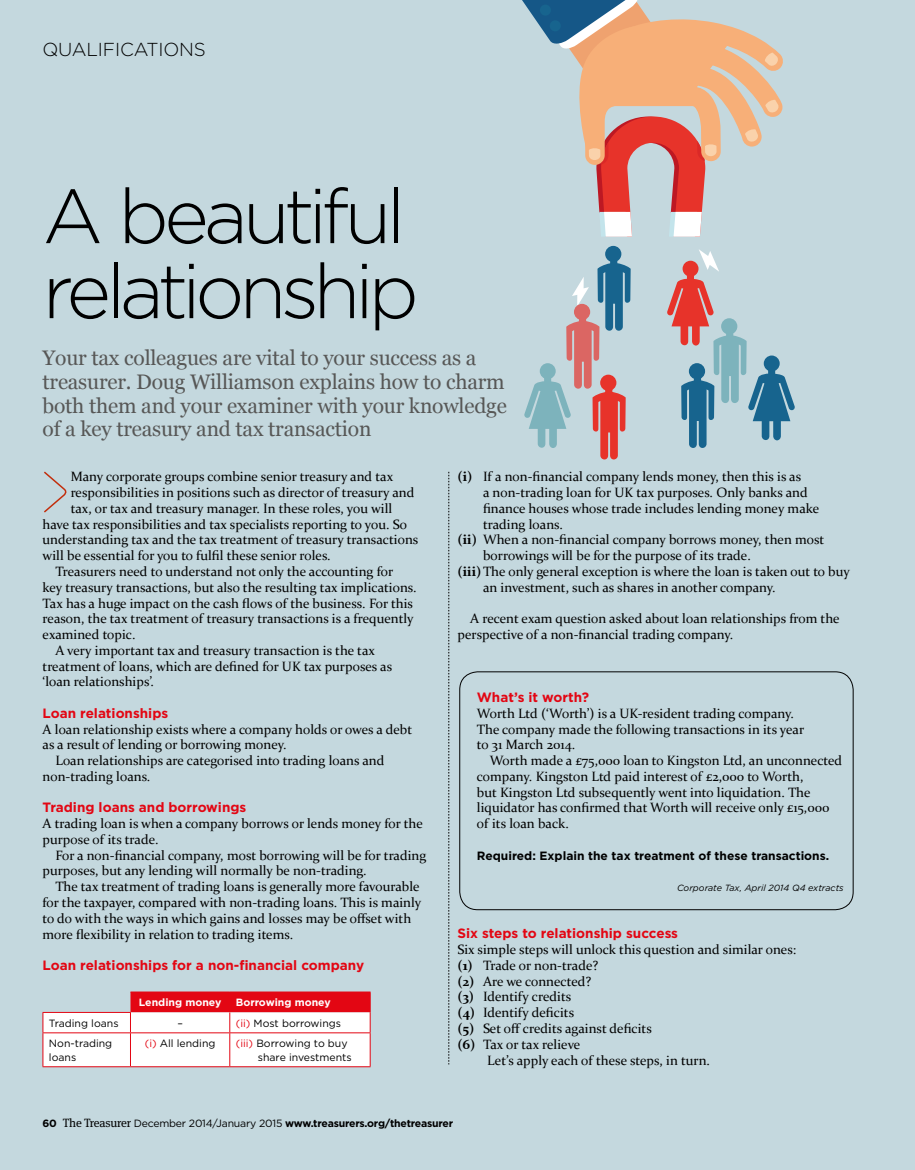
<style>
.page{position:relative;width:915px;height:1170px;background:#fff}
.page>*{position:absolute;margin:0;border:0;box-sizing:border-box;transform-origin:0 0}
.t1{font:300 76.5px/75px "Gotham";letter-spacing:-.075em;color:#000}
.t2{font:21px/23.7px "Georgia";letter-spacing:-.01em;color:#575756}
.t3{font:300 18.75px "Gotham";letter-spacing:-.01em;color:#000}
.t4{font:13.5px/15.8px "Constantia";color:#000}
.t5{font:700 13.5px "Gotham";color:#e30613}
.t6{font:700 12px "Gotham";color:#000}
.t7{font:10.5px/13.5px "Gotham";color:#000}
.t8{font:700 10.5px "Gotham";letter-spacing:-.02em;color:#000}
.t9{font:700 10.5px "Gotham";color:#fff}
.t10{font:italic 9px "Gotham";color:#000}
.s1{color:#e30613}
.s2{font-weight:700}
.s3{font-family:"Meta Serif";font-weight:400;font-size:12px}
.s4{font-weight:400}
</style>
<div class="page">
<div style="left:0;top:0;width:914px;height:1169px;background:#c4d8de"></div>
<svg style="left:44px;top:471px;width:23px;height:41px"></svg>
<hr style="left:43px;top:1066px;width:87px;height:1px;background:#e30613">
<hr style="left:130px;top:1066px;width:100px;height:1px;background:#e30613">
<hr style="left:230px;top:1066px;width:140px;height:1px;background:#e30613">
<svg style="left:43px;top:991px;width:327px;height:75px;background:#f4c4c8"></svg>
<hr style="left:43px;top:1011px;width:88px;height:1px;background:#e30613">
<svg style="left:448px;top:472px;width:1px;height:592px"></svg>
<div style="left:459px;top:671px;width:394px;height:238px;border:1px solid #000;border-radius:18px"></div>
<svg style="left:522px;top:0;width:261px;height:236px"></svg>
<svg style="left:667px;top:249px;width:127px;height:199px"></svg>
<div style="left:693px;top:374px;width:7px;height:11px;background:#17648e;border-radius:4px"></div>
<svg style="left:524px;top:246px;width:106px;height:213px"></svg>
<div style="left:578px;top:314px;width:8px;height:12px;background:#db6663;border-radius:4px"></div>
<h3 class="t3" style="left:43px;top:37px;width:165px">QUALIFICATIONS</h3>
<h1 class="t1" style="left:43px;top:176px;width:378px">A beautiful relationship</h1>
<h2 class="t2" style="left:43px;top:346px;width:465px">Your tax colleagues are vital to your success as a treasurer. Doug Williamson explains how to charm both them and your examiner with your knowledge of a key treasury and tax transaction</h2>
<p class="t4" style="left:71px;top:468px;width:324px">Many corporate groups combine senior treasury and tax</p>
<p class="t4" style="left:71px;top:484px;width:345px">responsibilities in positions such as director of treasury and</p>
<p class="t4" style="left:71px;top:500px;width:323px">tax, or tax and treasury manager. In these roles, you will</p>
<p class="t4" style="left:43px;top:515px;width:366px">have tax responsibilities and tax specialists reporting to you. So</p>
<p class="t4" style="left:43px;top:531px;width:377px">understanding tax and the tax treatment of treasury transactions</p>
<p class="t4" style="left:43px;top:547px;width:289px">will be essential for you to fulfil these senior roles.</p>
<p class="t4" style="left:55px;top:563px;width:339px">Treasurers need to understand not only the accounting for</p>
<p class="t4" style="left:43px;top:578px;width:375px">key treasury transactions, but also the resulting tax implications.</p>
<p class="t4" style="left:43px;top:594px;width:372px">Tax has a huge impact on the cash flows of the business. For this</p>
<p class="t4" style="left:43px;top:610px;width:372px">reason, the tax treatment of treasury transactions is a frequently</p>
<p class="t4" style="left:43px;top:626px;width:95px">examined topic.</p>
<p class="t4" style="left:55px;top:641px;width:321px">A very important tax and treasury transaction is the tax</p>
<p class="t4" style="left:43px;top:657px;width:351px">treatment of loans, which are defined for UK tax purposes as</p>
<p class="t4" style="left:43px;top:673px;width:113px">‘loan relationships’.</p>
<p class="t5" style="left:43px;top:704px;width:127px">Loan relationships</p>
<p class="t4" style="left:43px;top:720px;width:371px">A loan relationship exists where a company holds or owes a debt</p>
<p class="t4" style="left:43px;top:736px;width:245px">as a result of lending or borrowing money.</p>
<p class="t4" style="left:55px;top:752px;width:330px">Loan relationships are categorised into trading loans and</p>
<p class="t4" style="left:43px;top:767px;width:109px">non-trading loans.</p>
<p class="t5" style="left:43px;top:798px;width:205px">Trading loans and borrowings</p>
<p class="t4" style="left:43px;top:815px;width:381px">A trading loan is when a company borrows or lends money for the purpose of its trade.</p>
<p class="t4" style="left:43px;top:846px;width:385px;text-indent:13px">For a non-financial company, most borrowing will be for trading purposes, but any lending will normally be non-trading.</p>
<p class="t4" style="left:43px;top:878px;width:380px;text-indent:13px">The tax treatment of trading loans is generally more favourable for the taxpayer, compared with non-trading loans. This is mainly to do with the ways in which gains and losses may be offset with more flexibility in relation to trading items.</p>
<p class="t5" style="left:43px;top:956px;width:323px">Loan relationships for a non-financial company</p>
<p class="t9" style="left:139px;top:995px;width:84px">Lending money</p>
<p class="t9" style="left:236px;top:995px;width:96px">Borrowing money</p>
<p class="t7" style="left:49px;top:1016px;width:71px">Trading loans</p>
<p class="t7" style="left:177px;top:1016px;width:7px">–</p>
<p class="t7" style="left:236px;top:1016px;width:107px"><span class="s1">(ii)</span> Most borrowings</p>
<p class="t7" style="left:49px;top:1036px;width:65px">Non-trading loans</p>
<p class="t7" style="left:145px;top:1036px;width:72px"><span class="s1">(i)</span> All lending</p>
<p class="t7" style="left:258px;top:1036px;width:95px;text-indent:-22px"><span class="s1">(iii)</span> Borrowing to buy share investments</p>
<p class="t4" style="left:457px;top:468px;width:345px"><span class="s2">(i)</span> If a non-financial company lends money, then this is as</p>
<p class="t4" style="left:483px;top:484px;width:326px">a non-trading loan for UK tax purposes. Only banks and</p>
<p class="t4" style="left:483px;top:499px;width:337px">finance houses whose trade includes lending money make</p>
<p class="t4" style="left:483px;top:515px;width:81px">trading loans.</p>
<p class="t4" style="left:457px;top:531px;width:368px"><span class="s2">(ii)</span> When a non-financial company borrows money, then most</p>
<p class="t4" style="left:483px;top:547px;width:269px">borrowings will be for the purpose of its trade.</p>
<p class="t4" style="left:457px;top:563px;width:394px"><span class="s2">(iii)</span>The only general exception is where the loan is taken out to buy</p>
<p class="t4" style="left:483px;top:578px;width:294px">an investment, such as shares in another company.</p>
<p class="t4" style="left:457px;top:610px;width:383px;text-indent:13px">A recent exam question asked about loan relationships from the perspective of a non-financial trading company.</p>
<p class="t5" style="left:477px;top:688px;width:114px">What’s it worth?</p>
<p class="t4" style="left:477px;top:704px;width:328px">Worth Ltd (‘Worth’) is a UK-resident trading company.<br>The company made the following transactions in its year to 31 March 2014.</p>
<p class="t4" style="left:477px;top:751px;width:367px;text-indent:13px">Worth made a £75,000 loan to Kingston Ltd, an unconnected company. Kingston Ltd paid interest of £2,000 to Worth,<br>but Kingston Ltd subsequently went into liquidation. The liquidator has confirmed that Worth will receive only £15,000 of its loan back.</p>
<p class="t6" style="left:477px;top:847px;width:353px">Required: Explain the tax treatment of these transactions.</p>
<p class="t10" style="left:676px;top:882px;width:168px">Corporate Tax, April 2014 Q4 extracts</p>
<p class="t5" style="left:457px;top:924px;width:222px">Six steps to relationship success</p>
<p class="t4" style="left:457px;top:941px;width:340px">Six simple steps will unlock this question and similar ones:</p>
<p class="t4" style="left:457px;top:956px;width:142px"><span class="s2">(1)</span> Trade or non-trade?</p>
<p class="t4" style="left:457px;top:972px;width:135px"><span class="s2">(2)</span> Are we connected?</p>
<p class="t4" style="left:457px;top:988px;width:115px"><span class="s2">(3)</span> Identify credits</p>
<p class="t4" style="left:457px;top:1004px;width:118px"><span class="s2">(4)</span> Identify deficits</p>
<p class="t4" style="left:457px;top:1019px;width:196px"><span class="s2">(5)</span> Set off credits against deficits</p>
<p class="t4" style="left:457px;top:1035px;width:124px"><span class="s2">(6)</span> Tax or tax relieve</p>
<p class="t4" style="left:487px;top:1051px;width:224px">Let’s apply each of these steps, in turn.</p>
<p class="t8" style="left:43px;top:1116px;width:412px">60 <span class="s3">The Treasurer</span> <span class="s4">December 2014/January 2015</span> www.treasurers.org/thetreasurer</p>
</div>
